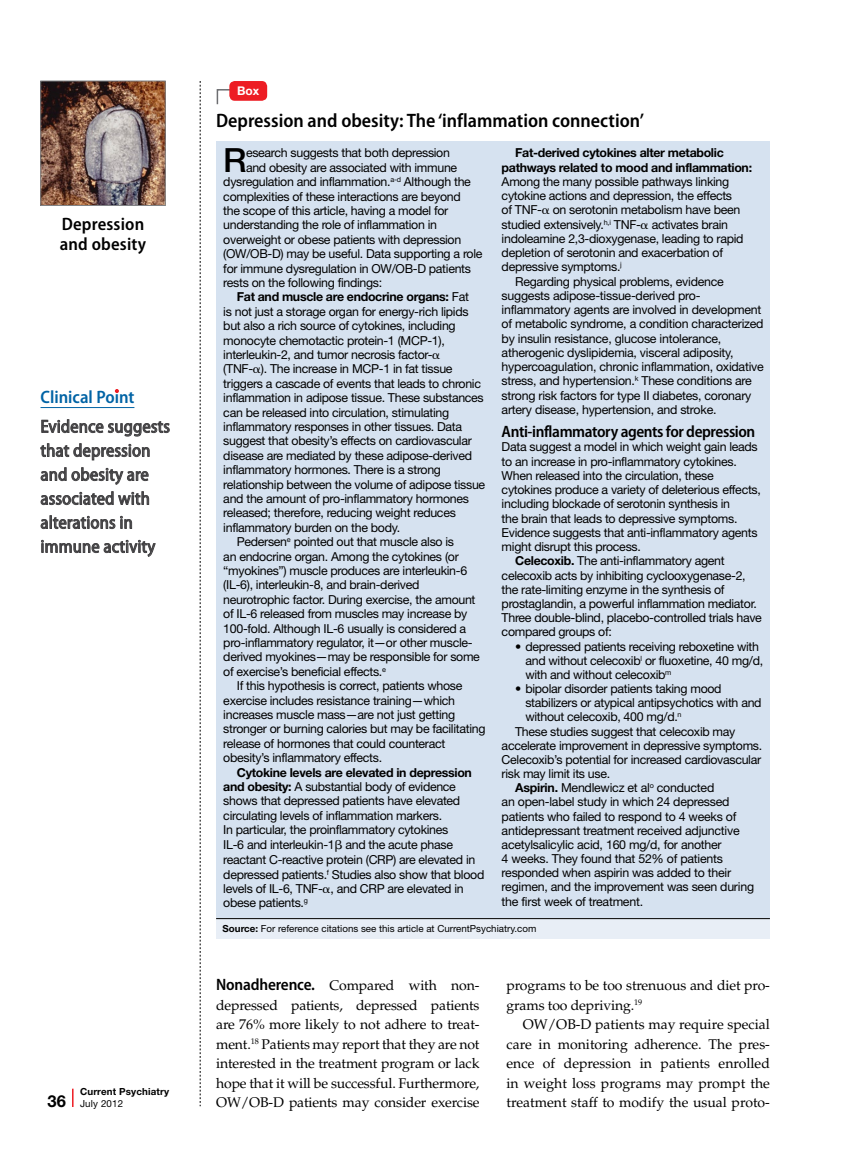
<style>
.page{position:relative;width:851px;height:1161px;background:#fff}
.page>*{position:absolute;margin:0;border:0;box-sizing:border-box;transform-origin:0 0}
.Table_Text{font:500 33.45px "Helvetica Neue LT Std";color:#000}
.Table_Title{font:600 semi-condensed 19.5px "Myriad Pro";color:#000}
.Clinical_Point{font:semi-condensed 18px/24px "Myriad Pro";letter-spacing:.01em;color:#414042}
.t1{font:600 semi-condensed 18px/19.5px "Myriad Pro";letter-spacing:.01em;color:#000}
.t2{font:600 semi-condensed 18px "Myriad Pro";color:#0063a5}
.Table_Title-2{font:600 semi-condensed 16.5px "Myriad Pro";letter-spacing:-.025em;color:#000}
.Body_1{font:14.1px/19.5px "Palatino LT Std";letter-spacing:-.01em;color:#000;text-align:justify}
.Body_2{font:14.1px/19.5px "Palatino LT Std";color:#000;text-align:justify}
.Table_Text-2{font:12.3px/14.2px "Helvetica Neue LT Std";letter-spacing:-.025em;color:#000}
.t3{font:700 12px "Helvetica Neue LT Std";color:#fff}
.Source{font:9.75px "Helvetica Neue LT Std";color:#000}
.t4{font:700 9.75px/12px "Helvetica Neue LT Std";letter-spacing:.015em;color:#000}
.s1{font-size:16.5px}
.s2{font-weight:400}
.s3{font-weight:700}
.s4{font-family:"Universal Std Greekw Math Pi";font-size:13.5px}
.s5{font-family:"Myriad Pro";font-weight:600;font-stretch:semi-condensed;font-size:16.5px}
</style>
<div class="page">
<img style="left:42px;top:83px;width:121px;height:121px">
<div style="left:40px;top:81px;width:125px;height:125px;border:1px solid #808285"></div>
<svg style="left:200px;top:81px;width:1px;height:1025px"></svg>
<svg style="left:72px;top:1089px;width:2px;height:18px"></svg>
<hr style="left:40px;top:407px;width:94px;height:1px;background:#0063a5">
<svg style="left:41px;top:419px;width:129px;height:18px"></svg>
<svg style="left:40px;top:443px;width:110px;height:18px"></svg>
<svg style="left:41px;top:467px;width:107px;height:18px"></svg>
<svg style="left:41px;top:491px;width:108px;height:15px"></svg>
<svg style="left:41px;top:516px;width:91px;height:14px"></svg>
<svg style="left:41px;top:540px;width:115px;height:17px"></svg>
<svg style="left:114px;top:389px;width:5px;height:4px"></svg>
<div style="left:216px;top:141px;width:554px;height:777px;background:#d6e2f0"></div>
<svg style="left:216px;top:89px;width:15px;height:16px"></svg>
<div style="left:229px;top:81px;width:38px;height:20px;background:#ed1d24;border-radius:5px"></div>
<div style="left:216px;top:919px;width:554px;height:20px;background:#e8eef6"></div>
<hr style="left:216px;top:918px;width:554px;height:1px;background:#000">
<h3 class="t1" style="left:60px;top:214px;width:88px">Depression and obesity</h3>
<p class="t2" style="left:40px;top:386px;width:95px">Clinical Point</p>
<p class="Clinical_Point" style="left:40px;top:414px;width:131px">Evidence suggests that depression and obesity are associated with alterations in immune activity</p>
<p class="t4" style="left:47px;top:1085px;width:123px;text-indent:33px">Current Psychiatry<br><span class="s1">36</span> <span class="s2">July 2012</span></p>
<p class="t3" style="left:237px;top:83px;width:24px">Box</p>
<p class="Table_Title" style="left:216px;top:108px;width:429px">Depression and obesity: The ‘inflammation connection’</p>
<p class="Table_Text" style="left:223px;top:141px;width:25px">R</p>
<p class="Table_Text-2" style="left:246px;top:146px;width:205px">esearch suggests that both depression</p>
<p class="Table_Text-2" style="left:246px;top:160px;width:213px">and obesity are associated with immune</p>
<p class="Table_Text-2" style="left:223px;top:175px;width:249px">dysregulation and inflammation.<sup>a-d</sup> Although the</p>
<p class="Table_Text-2" style="left:223px;top:189px;width:239px">complexities of these interactions are beyond</p>
<p class="Table_Text-2" style="left:223px;top:203px;width:226px">the scope of this article, having a model for</p>
<p class="Table_Text-2" style="left:223px;top:218px;width:215px">understanding the role of inflammation in</p>
<p class="Table_Text-2" style="left:223px;top:232px;width:239px">overweight or obese patients with depression</p>
<p class="Table_Text-2" style="left:223px;top:247px;width:261px">(OW/OB-D) may be useful. Data supporting a role</p>
<p class="Table_Text-2" style="left:223px;top:261px;width:249px">for immune dysregulation in OW/OB-D patients</p>
<p class="Table_Text-2" style="left:223px;top:275px;width:160px">rests on the following findings:</p>
<p class="Table_Text-2" style="left:223px;top:290px;width:263px;text-indent:14px"><span class="s3">Fat and muscle are endocrine organs:</span> Fat<br>is not just a storage organ for energy-rich lipids but also a rich source of cytokines, including monocyte chemotactic protein-1 (MCP-1), interleukin-2, and tumor necrosis factor-<span class="s4">α </span>(TNF-<span class="s4">α</span>). The increase in MCP-1 in fat tissue triggers a cascade of events that leads to chronic inflammation in adipose tissue. These substances can be released into circulation, stimulating inflammatory responses in other tissues. Data suggest that obesity’s effects on cardiovascular disease are mediated by these adipose-derived inflammatory hormones. There is a strong relationship between the volume of adipose tissue and the amount of pro-inflammatory hormones released; therefore, reducing weight reduces inflammatory burden on the body.</p>
<p class="Table_Text-2" style="left:223px;top:535px;width:258px;text-indent:14px">Pedersen<sup>e</sup> pointed out that muscle also is<br>an endocrine organ. Among the cytokines (or “myokines”) muscle produces are interleukin-6 (IL-6), interleukin-8, and brain-derived neurotrophic factor. During exercise, the amount of IL-6 released from muscles may increase by 100-fold. Although IL-6 usually is considered a pro-inflammatory regulator, it—or other muscle&shy;derived myokines—may be responsible for some of exercise’s beneficial effects.<sup>e</sup></p>
<p class="Table_Text-2" style="left:223px;top:679px;width:263px;text-indent:14px">If this hypothesis is correct, patients whose exercise includes resistance training—which increases muscle mass—are not just getting stronger or burning calories but may be facilitating release of hormones that could counteract obesity’s inflammatory effects.</p>
<p class="Table_Text-2" style="left:223px;top:765px;width:262px;text-indent:14px"><span class="s3">Cytokine levels are elevated in depression and obesity:</span> A substantial body of evidence shows that depressed patients have elevated circulating levels of inflammation markers.<br>In particular, the proinflammatory cytokines<br>IL-6 and interleukin-1<span class="s4">β</span> and the acute phase reactant C-reactive protein (CRP) are elevated in depressed patients.<sup>f</sup> Studies also show that blood levels of IL-6, TNF-<span class="s4">α</span>, and CRP are elevated in obese patients.<sup>g</sup></p>
<p class="Table_Text-2" style="left:501px;top:146px;width:252px;text-indent:14px"><span class="s3">Fat-derived cytokines alter metabolic pathways related to mood and inflammation:<br></span>Among the many possible pathways linking cytokine actions and depression, the effects<br>of TNF-<span class="s4">α</span> on serotonin metabolism have been studied extensively.<sup>h,i</sup> TNF-<span class="s4">α</span> activates brain indoleamine 2,3-dioxygenase, leading to rapid depletion of serotonin and exacerbation of depressive symptoms.<sup>j</sup></p>
<p class="Table_Text-2" style="left:501px;top:274px;width:263px;text-indent:14px">Regarding physical problems, evidence suggests adipose-tissue-derived pro&shy;inflammatory agents are involved in development of metabolic syndrome, a condition characterized by insulin resistance, glucose intolerance, atherogenic dyslipidemia, visceral adiposity, hypercoagulation, chronic inflammation, oxidative stress, and hypertension.<sup>k</sup> These conditions are strong risk factors for type II diabetes, coronary artery disease, hypertension, and stroke.</p>
<p class="Table_Title-2" style="left:501px;top:421px;width:255px">Anti-inflammatory agents for depression</p>
<p class="Table_Text-2" style="left:501px;top:440px;width:261px">Data suggest a model in which weight gain leads to an increase in pro-inflammatory cytokines.<br>When released into the circulation, these cytokines produce a variety of deleterious effects, including blockade of serotonin synthesis in<br>the brain that leads to depressive symptoms.<br>Evidence suggests that anti-inflammatory agents might disrupt this process.</p>
<p class="Table_Text-2" style="left:501px;top:554px;width:262px;text-indent:14px"><span class="s3">Celecoxib.</span> The anti-inflammatory agent celecoxib acts by inhibiting cyclooxygenase-2, the rate-limiting enzyme in the synthesis of prostaglandin, a powerful inflammation mediator.<br>Three double-blind, placebo-controlled trials have compared groups of:</p>
<p class="Table_Text-2" style="left:525px;top:639px;width:239px;text-indent:-10px">• depressed patients receiving reboxetine with and without celecoxib<sup>l</sup> or fluoxetine, 40 mg/d, with and without celecoxib<sup>m</sup></p>
<p class="Table_Text-2" style="left:525px;top:681px;width:238px;text-indent:-10px">• bipolar disorder patients taking mood stabilizers or atypical antipsychotics with and without celecoxib, 400 mg/d.<sup>n</sup></p>
<p class="Table_Text-2" style="left:501px;top:724px;width:262px;text-indent:14px">These studies suggest that celecoxib may accelerate improvement in depressive symptoms.<br>Celecoxib’s potential for increased cardiovascular risk may limit its use.</p>
<p class="Table_Text-2" style="left:501px;top:781px;width:254px;text-indent:14px"><span class="s3">Aspirin.</span> Mendlewicz et al<sup>o</sup> conducted<br>an open-label study in which 24 depressed patients who failed to respond to 4 weeks of antidepressant treatment received adjunctive acetylsalicylic acid, 160 mg/d, for another<br>4 weeks. They found that 52% of patients responded when aspirin was added to their regimen, and the improvement was seen during the first week of treatment.</p>
<p class="Source" style="left:222px;top:923px;width:315px"><span class="s3">Source:</span> For reference citations see this article at CurrentPsychiatry.com</p>
<p class="Body_1" style="left:216px;top:976px;width:265px"><span class="s5">Nonadherence.</span> Compared with non&shy;depressed patients, depressed patients are 76% more likely to not adhere to treat&shy;ment.<sup>18</sup> Patients may report that they are not interested in the treatment program or lack hope that it will be successful. Furthermore, OW/OB-D patients may consider exercise</p>
<p class="Body_1" style="left:506px;top:976px;width:265px">programs to be too strenuous and diet pro&shy;grams too depriving.<sup>19</sup></p>
<p class="Body_2" style="left:506px;top:1015px;width:265px;text-indent:16px">OW/OB-D patients may require special care in monitoring adherence. The pres&shy;ence of depression in patients enrolled in weight loss programs may prompt the treatment staff to modify the usual proto-</p>
</div>
